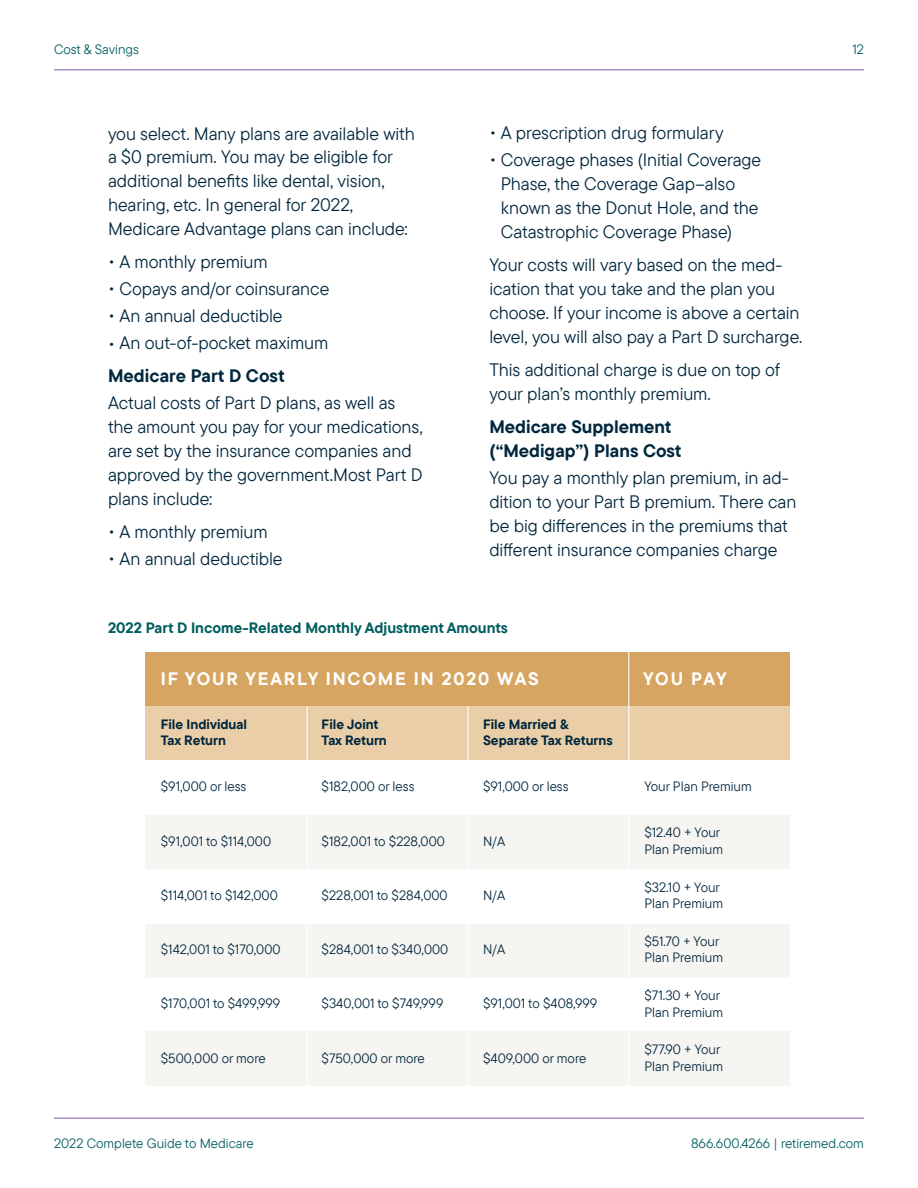
<style>
.page{position:relative;width:918px;height:1188px;background:#fff}
.page>*{position:absolute;margin:0;border:0;box-sizing:border-box;transform-origin:0 0}
.t1{font:18px/24px "TT Commons Pro";letter-spacing:-.005em;color:#00263d}
.t2{font:700 18px/24px "TT Commons Pro";color:#00263d}
.t3{font:700 18px "TT Commons Pro";letter-spacing:.1em;color:#fff}
.t4{font:700 15px "TT Commons Pro";color:#005d5e}
.t5{font:13.5px/16.5px "TT Commons Pro";color:#00263d}
.t6{font:700 13.5px/16.5px "TT Commons Pro";color:#00263d}
.t7{font:13.5px "TT Commons Pro";color:#005d5e}
</style>
<div class="page">
<hr style="left:54px;top:69px;width:810px;height:1px;background:#a791c5">
<hr style="left:54px;top:1118px;width:810px;height:1px;background:#a791c5">
<div style="left:146px;top:652px;width:644px;height:54px;background:#d7a562"></div>
<div style="left:146px;top:706px;width:644px;height:55px;background:#e9cea8"></div>
<div style="left:146px;top:815px;width:644px;height:54px;background:#f7f5f2"></div>
<div style="left:146px;top:923px;width:644px;height:55px;background:#f7f5f2"></div>
<div style="left:146px;top:1032px;width:644px;height:54px;background:#f7f5f2"></div>
<hr style="left:628px;top:652px;width:1px;height:434px;background:#fff">
<hr style="left:467px;top:706px;width:2px;height:380px;background:#fff">
<hr style="left:307px;top:706px;width:1px;height:380px;background:#fff">
<p class="t7" style="left:54px;top:40px;width:87px">Cost &amp; Savings</p>
<p class="t1" style="left:108px;top:121px;width:308px">you select. Many plans are available with a $0 premium. You may be eligible for additional benefits like dental, vision, hearing, etc. In general for 2022, Medicare Advantage plans can include:</p>
<p class="t1" style="left:108px;top:250px;width:161px">• A monthly premium</p>
<p class="t1" style="left:108px;top:277px;width:223px">• Copays and/or coinsurance</p>
<p class="t1" style="left:108px;top:304px;width:176px">• An annual deductible</p>
<p class="t1" style="left:108px;top:331px;width:222px">• An out-of-pocket maximum</p>
<p class="t2" style="left:108px;top:364px;width:178px">Medicare Part D Cost</p>
<p class="t1" style="left:108px;top:391px;width:316px">Actual costs of Part D plans, as well as the amount you pay for your medications, are set by the insurance companies and approved by the government.Most Part D plans include:</p>
<p class="t1" style="left:108px;top:520px;width:161px">• A monthly premium</p>
<p class="t1" style="left:108px;top:547px;width:176px">• An annual deductible</p>
<p class="t1" style="left:489px;top:121px;width:236px">• A prescription drug formulary</p>
<p class="t1" style="left:501px;top:148px;width:262px;text-indent:-11px">• Coverage phases (Initial Coverage<br>Phase, the Coverage Gap–also known as the Donut Hole, and the<br>Catastrophic Coverage Phase)</p>
<p class="t1" style="left:489px;top:253px;width:315px">Your costs will vary based on the med&shy;ication that you take and the plan you choose. If your income is above a certain level, you will also pay a Part D surcharge.</p>
<p class="t1" style="left:489px;top:358px;width:292px">This additional charge is due on top of your plan’s monthly premium.</p>
<p class="t2" style="left:489px;top:415px;width:194px">Medicare Supplement (“Medigap”) Plans Cost</p>
<p class="t1" style="left:489px;top:466px;width:309px">You pay a monthly plan premium, in ad&shy;dition to your Part B premium. There can be big differences in the premiums that different insurance companies charge</p>
<p class="t4" style="left:108px;top:616px;width:401px">2022 Part D Income-Related Monthly Adjustment Amounts</p>
<p class="t3" style="left:161px;top:665px;width:380px">IF YOUR YEARLY INCOME IN 2020 WAS</p>
<p class="t3" style="left:643px;top:665px;width:85px">YOU PAY</p>
<p class="t6" style="left:161px;top:716px;width:88px">File Individual<br>Tax Return</p>
<p class="t6" style="left:322px;top:716px;width:67px">File Joint<br>Tax Return</p>
<p class="t5" style="left:322px;top:778px;width:94px">$182,000 or less</p>
<p class="t5" style="left:161px;top:778px;width:87px">$91,000 or less</p>
<p class="t5" style="left:161px;top:833px;width:112px">$91,001 to $114,000</p>
<p class="t5" style="left:322px;top:833px;width:125px">$182,001 to $228,000</p>
<p class="t5" style="left:161px;top:887px;width:118px">$114,001 to $142,000</p>
<p class="t5" style="left:322px;top:887px;width:127px">$228,001 to $284,000</p>
<p class="t5" style="left:161px;top:941px;width:121px">$142,001 to $170,000</p>
<p class="t5" style="left:322px;top:941px;width:128px">$284,001 to $340,000</p>
<p class="t5" style="left:161px;top:995px;width:121px">$170,001 to $499,999</p>
<p class="t5" style="left:322px;top:995px;width:123px">$340,001 to $749,999</p>
<p class="t5" style="left:161px;top:1050px;width:106px">$500,000 or more</p>
<p class="t5" style="left:322px;top:1050px;width:105px">$750,000 or more</p>
<p class="t6" style="left:483px;top:716px;width:131px">File Married &amp;<br>Separate Tax Returns</p>
<p class="t5" style="left:483px;top:778px;width:87px">$91,000 or less</p>
<p class="t5" style="left:483px;top:833px;width:24px">N/A</p>
<p class="t5" style="left:483px;top:887px;width:24px">N/A</p>
<p class="t5" style="left:483px;top:941px;width:24px">N/A</p>
<p class="t5" style="left:483px;top:995px;width:116px">$91,001 to $408,999</p>
<p class="t5" style="left:483px;top:1050px;width:105px">$409,000 or more</p>
<p class="t5" style="left:644px;top:778px;width:109px">Your Plan Premium</p>
<p class="t5" style="left:644px;top:824px;width:80px">$12.40 + Your<br>Plan Premium</p>
<p class="t5" style="left:644px;top:879px;width:80px">$32.10 + Your<br>Plan Premium</p>
<p class="t5" style="left:644px;top:933px;width:80px">$51.70 + Your<br>Plan Premium</p>
<p class="t5" style="left:644px;top:987px;width:80px">$71.30 + Your<br>Plan Premium</p>
<p class="t5" style="left:644px;top:1041px;width:80px">$77.90 + Your<br>Plan Premium</p>
<p class="t7" style="left:852px;top:40px;width:13px">12</p>
<p class="t7" style="left:54px;top:1133px;width:201px">2022 Complete Guide to Medicare</p>
<p class="t7" style="left:691px;top:1133px;width:174px">866.600.4266 | retiremed.com</p>
</div>
